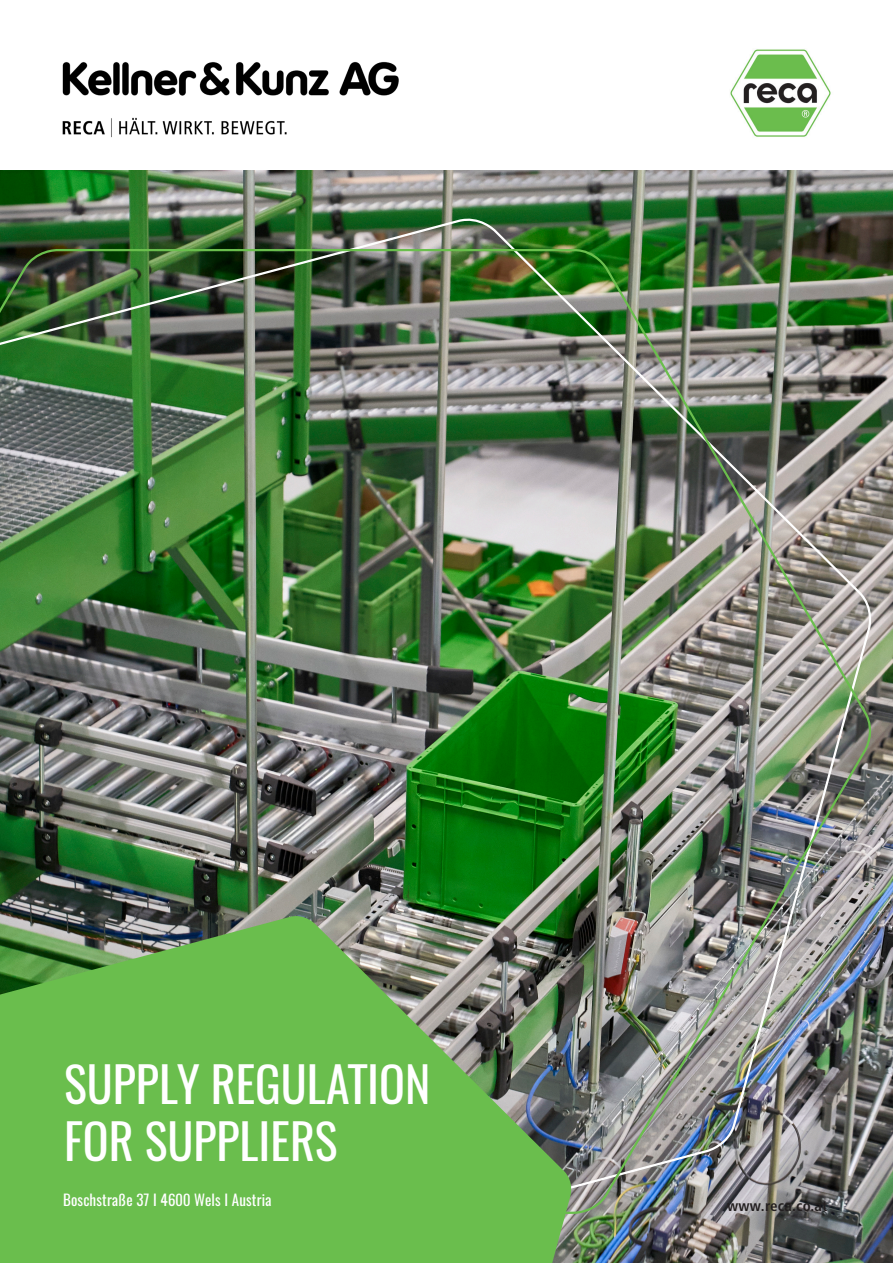
<style>
.page{position:relative;width:893px;height:1263px;background:#fff}
.page>*{position:absolute;margin:0;border:0;box-sizing:border-box;transform-origin:0 0}
.t1{font:48px/57.6px "Oswald";color:#fff}
.t2{font:15px "Oswald";letter-spacing:.01em;color:#fff}
.t3{font:700 condensed 15px "Frutiger LT Pro";letter-spacing:.01em;color:#231f20}
</style>
<div class="page">
<img style="left:0;top:170px;width:893px;height:1093px">
<img style="left:0;top:215px;width:875px;height:1048px">
<img style="left:0;top:248px;width:876px;height:967px">
<svg style="left:0;top:913px;width:574px;height:350px;background:#6bae54"></svg>
<img style="left:62px;top:61px;width:337px;height:77px">
<img style="left:730px;top:49px;width:101px;height:88px">
<h1 class="t1" style="left:64px;top:1051px;width:368px">SUPPLY REGULATION<br>FOR SUPPLIERS</h1>
<p class="t2" style="left:63px;top:1187px;width:210px">Boschstraße 37 I 4600 Wels I Austria</p>
<p class="t3" style="left:727px;top:1196px;width:102px">www.reca.co.at</p>
</div>
